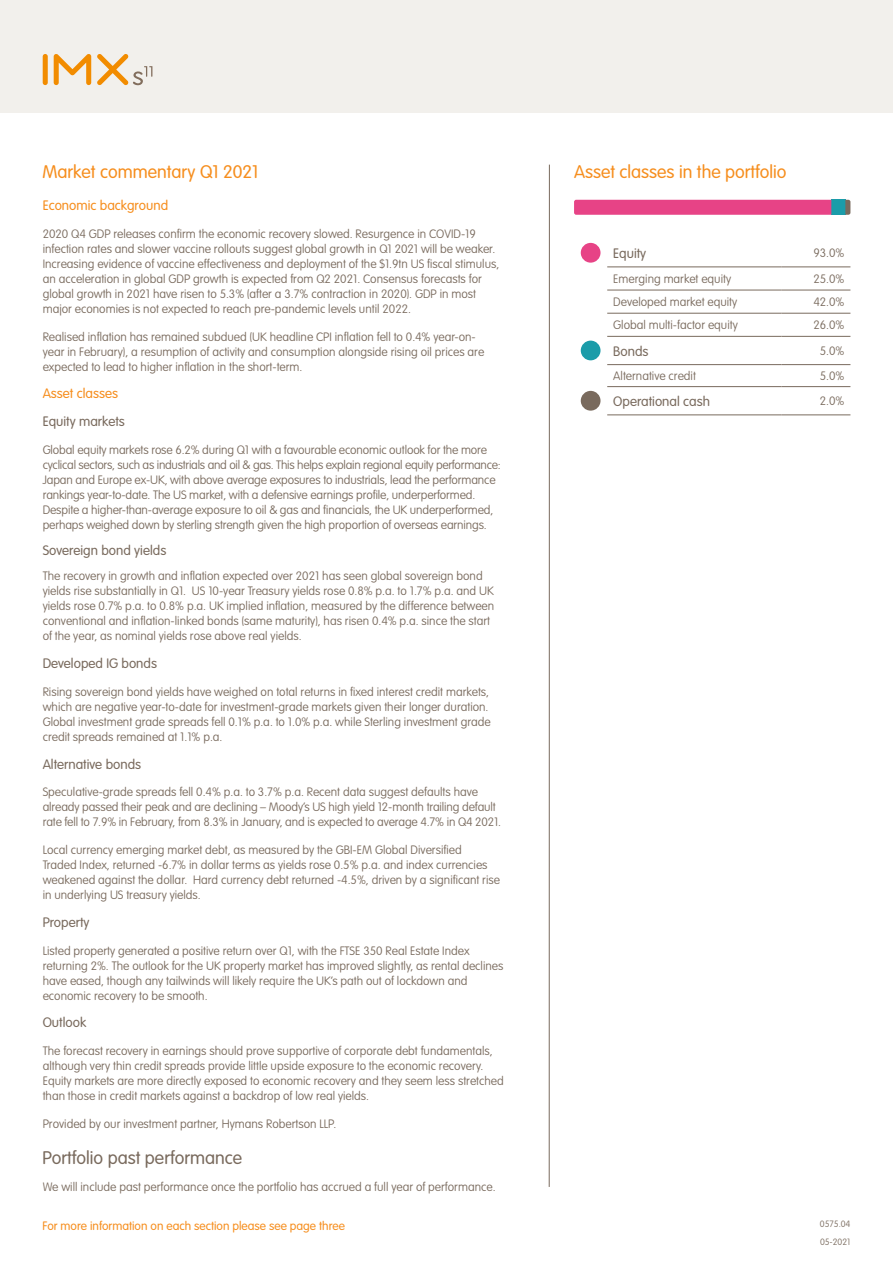
<style>
.page{position:relative;width:893px;height:1263px;background:#fff}
.page>*{position:absolute;margin:0;border:0;box-sizing:border-box;transform-origin:0 0}
.t1{font:300 18px "VAG Rounded Std";color:#f68e1e}
.t2{font:300 18px "VAG Rounded Std";color:#796a5d}
.t3{font:300 13.5px "VAG Rounded Std";color:#796a5d}
.t4{font:300 13.5px "VAG Rounded Std";color:#f68e1e}
.P_factsheets{font:100 12px/15px "VAG Rounded Std";color:#796a5d}
.t5{font:300 12px "VAG Rounded Std";color:#f68e1e}
.P_factsheets_Right_A{font:100 12px "VAG Rounded Std";color:#796a5d}
.t6{font:100 9px "VAG Rounded Std";color:#796a5d}
</style>
<div class="page">
<hr style="left:549px;top:165px;width:1px;height:1022px;background:#796a5d">
<svg style="left:574px;top:200px;width:276px;height:15px;background:#db4b88"></svg>
<div style="left:0;top:0;width:893px;height:113px;background:#f2f0ec"></div>
<hr style="left:607px;top:290px;width:174px;height:1px;background:#796a5d">
<hr style="left:781px;top:290px;width:69px;height:1px;background:#796a5d">
<hr style="left:607px;top:313px;width:174px;height:1px;background:#796a5d">
<hr style="left:781px;top:313px;width:69px;height:1px;background:#796a5d">
<hr style="left:607px;top:364px;width:174px;height:1px;background:#796a5d">
<hr style="left:781px;top:364px;width:69px;height:1px;background:#796a5d">
<hr style="left:607px;top:336px;width:174px;height:1px;background:#796a5d">
<hr style="left:781px;top:336px;width:69px;height:1px;background:#796a5d">
<hr style="left:607px;top:386px;width:174px;height:1px;background:#796a5d">
<hr style="left:781px;top:386px;width:69px;height:1px;background:#796a5d">
<hr style="left:607px;top:414px;width:174px;height:1px;background:#796a5d">
<hr style="left:781px;top:414px;width:69px;height:1px;background:#796a5d">
<hr style="left:607px;top:266px;width:174px;height:1px;background:#796a5d">
<hr style="left:781px;top:266px;width:69px;height:1px;background:#796a5d">
<div style="left:581px;top:243px;width:19px;height:20px;background:#e74386;border-radius:50%"></div>
<div style="left:581px;top:341px;width:19px;height:19px;background:#1b9ca9;border-radius:50%"></div>
<div style="left:581px;top:391px;width:19px;height:20px;background:#796a5d;border-radius:50%"></div>
<div style="left:43px;top:54px;width:5px;height:31px;background:#f28c00;border-radius:3px"></div>
<svg style="left:97px;top:54px;width:55px;height:31px"></svg>
<svg style="left:54px;top:54px;width:37px;height:31px"></svg>
<h1 class="t1" style="left:43px;top:162px;width:217px">Market commentary Q1 2021</h1>
<h1 class="t1" style="left:574px;top:162px;width:214px">Asset classes in the portfolio</h1>
<p class="t4" style="left:43px;top:198px;width:127px">Economic background</p>
<p class="P_factsheets" style="left:43px;top:227px;width:458px">2020 Q4 GDP releases confirm the economic recovery slowed. Resurgence in COVID-19 infection rates and slower vaccine rollouts suggest global growth in Q1 2021 will be weaker.<br>Increasing evidence of vaccine effectiveness and deployment of the $1.9tn US fiscal stimulus, an acceleration in global GDP growth is expected from Q2 2021. Consensus forecasts for global growth in 2021 have risen to 5.3% (after a 3.7% contraction in 2020). GDP in most major economies is not expected to reach pre-pandemic levels until 2022.</p>
<p class="P_factsheets" style="left:43px;top:329px;width:443px">Realised inflation has remained subdued (UK headline CPI inflation fell to 0.4% year-on&shy;year in February), a resumption of activity and consumption alongside rising oil prices are expected to lead to higher inflation in the short-term.</p>
<p class="t4" style="left:43px;top:386px;width:77px">Asset classes</p>
<p class="t3" style="left:43px;top:414px;width:84px">Equity markets</p>
<p class="P_factsheets" style="left:43px;top:443px;width:459px">Global equity markets rose 6.2% during Q1 with a favourable economic outlook for the more cyclical sectors, such as industrials and oil &amp; gas. This helps explain regional equity performance:<br>Japan and Europe ex-UK, with above average exposures to industrials, lead the performance rankings year-to-date. The US market, with a defensive earnings profile, underperformed.<br>Despite a higher-than-average exposure to oil &amp; gas and financials, the UK underperformed, perhaps weighed down by sterling strength given the high proportion of overseas earnings.</p>
<p class="t3" style="left:43px;top:542px;width:125px">Sovereign bond yields</p>
<p class="P_factsheets" style="left:43px;top:569px;width:453px">The recovery in growth and inflation expected over 2021 has seen global sovereign bond yields rise substantially in Q1. US 10-year Treasury yields rose 0.8% p.a. to 1.7% p.a. and UK yields rose 0.7% p.a. to 0.8% p.a. UK implied inflation, measured by the difference between conventional and inflation-linked bonds (same maturity), has risen 0.4% p.a. since the start of the year, as nominal yields rose above real yields.</p>
<p class="t3" style="left:43px;top:655px;width:116px">Developed IG bonds</p>
<p class="P_factsheets" style="left:43px;top:684px;width:450px">Rising sovereign bond yields have weighed on total returns in fixed interest credit markets, which are negative year-to-date for investment-grade markets given their longer duration.<br>Global investment grade spreads fell 0.1% p.a. to 1.0% p.a. while Sterling investment grade credit spreads remained at 1.1% p.a.</p>
<p class="t3" style="left:43px;top:756px;width:100px">Alternative bonds</p>
<p class="P_factsheets" style="left:43px;top:785px;width:460px">Speculative-grade spreads fell 0.4% p.a. to 3.7% p.a. Recent data suggest defaults have already passed their peak and are declining – Moody’s US high yield 12-month trailing default rate fell to 7.9% in February, from 8.3% in January, and is expected to average 4.7% in Q4 2021.</p>
<p class="P_factsheets" style="left:43px;top:843px;width:459px">Local currency emerging market debt, as measured by the GBI-EM Global Diversified<br>Traded Index, returned -6.7% in dollar terms as yields rose 0.5% p.a. and index currencies weakened against the dollar. Hard currency debt returned -4.5%, driven by a significant rise in underlying US treasury yields.</p>
<p class="t3" style="left:43px;top:914px;width:48px">Property</p>
<p class="P_factsheets" style="left:43px;top:943px;width:462px">Listed property generated a positive return over Q1, with the FTSE 350 Real Estate Index returning 2%. The outlook for the UK property market has improved slightly, as rental declines have eased, though any tailwinds will likely require the UK’s path out of lockdown and economic recovery to be smooth.</p>
<p class="t3" style="left:43px;top:1015px;width:45px">Outlook</p>
<p class="P_factsheets" style="left:43px;top:1044px;width:463px">The forecast recovery in earnings should prove supportive of corporate debt fundamentals, although very thin credit spreads provide little upside exposure to the economic recovery.<br>Equity markets are more directly exposed to economic recovery and they seem less stretched than those in credit markets against a backdrop of low real yields.</p>
<p class="P_factsheets" style="left:43px;top:1116px;width:295px">Provided by our investment partner, Hymans Robertson LLP.</p>
<h1 class="t2" style="left:43px;top:1147px;width:201px">Portfolio past performance</h1>
<p class="P_factsheets" style="left:43px;top:1180px;width:454px">We will include past performance once the portfolio has accrued a full year of performance.</p>
<h4 class="t3" style="left:613px;top:245px;width:35px">Equity</h4>
<p class="P_factsheets_Right_A" style="left:813px;top:246px;width:33px">93.0%</p>
<p class="P_factsheets" style="left:613px;top:272px;width:119px">Emerging market equity</p>
<p class="P_factsheets_Right_A" style="left:813px;top:272px;width:33px">25.0%</p>
<p class="P_factsheets" style="left:613px;top:295px;width:125px">Developed market equity</p>
<p class="P_factsheets_Right_A" style="left:813px;top:295px;width:33px">42.0%</p>
<p class="P_factsheets" style="left:613px;top:318px;width:126px">Global multi-factor equity</p>
<p class="P_factsheets_Right_A" style="left:813px;top:318px;width:33px">26.0%</p>
<h4 class="t3" style="left:613px;top:343px;width:37px">Bonds</h4>
<p class="P_factsheets_Right_A" style="left:820px;top:344px;width:26px">5.0%</p>
<p class="P_factsheets" style="left:613px;top:369px;width:84px">Alternative credit</p>
<p class="P_factsheets_Right_A" style="left:820px;top:369px;width:26px">5.0%</p>
<h4 class="t3" style="left:613px;top:393px;width:98px">Operational cash</h4>
<p class="P_factsheets_Right_A" style="left:820px;top:394px;width:26px">2.0%</p>
<p class="t5" style="left:43px;top:1218px;width:304px">For more information on each section please see page three</p>
<p class="t6" style="left:820px;top:1219px;width:32px">0575.04</p>
<p class="t6" style="left:820px;top:1237px;width:32px">05-2021</p>
</div>
